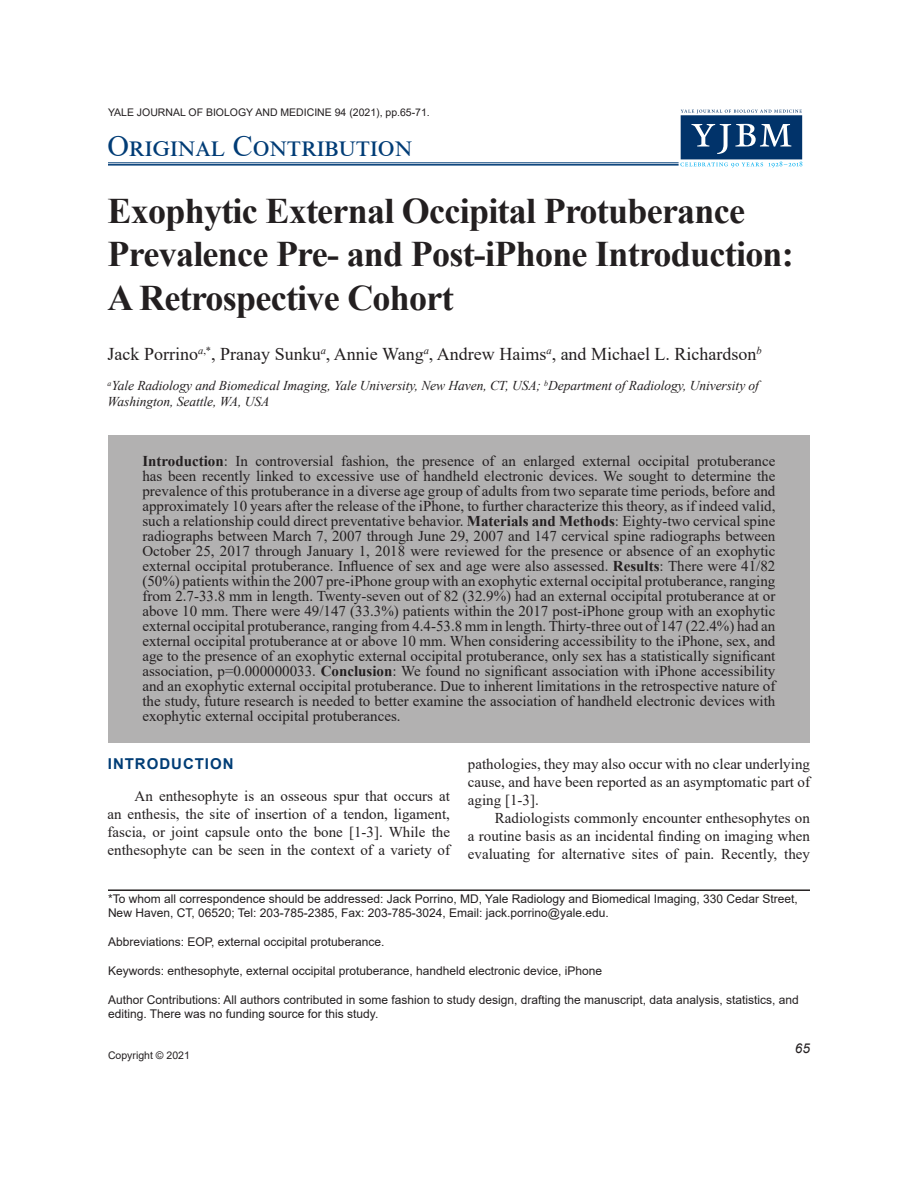
<style>
.page{position:relative;width:918px;height:1188px;background:#fff}
.page>*{position:absolute;margin:0;border:0;box-sizing:border-box;transform-origin:0 0}
.t1{font:700 36px/43.2px "Times New Roman";letter-spacing:-.02em;color:#231f20}
.t2{font:30px "Times New Roman";letter-spacing:.075em;color:#013c76}
.t3{font:18px "Times New Roman";color:#231f20}
.t4{font:15px/15px "Times New Roman";color:#231f20;text-align:justify}
.t5{font:700 15px "Arial";letter-spacing:.065em;color:#003d76}
.t6{font:italic 13.5px/16.2px "Times New Roman";letter-spacing:-.005em;color:#231f20}
.t7{font:italic 13.5px "Arial";color:#231f20}
.t8{font:12px/14.4px "Arial";color:#231f20}
.t9{font:10.5px "Arial";color:#231f20}
.s1{font-weight:700}
</style>
<div class="page">
<svg style="left:680px;top:110px;width:122px;height:58px"></svg>
<hr style="left:108px;top:163px;width:571px;height:1px;background:#013c76">
<hr style="left:108px;top:164px;width:571px;height:2px;background:#013c76">
<div style="left:108px;top:435px;width:702px;height:307px;background:#b2b1b1"></div>
<hr style="left:108px;top:889px;width:702px;height:2px;background:#231f20">
<p class="t9" style="left:108px;top:105px;width:323px">YALE JOURNAL OF BIOLOGY AND MEDICINE 94 (2021), pp.65-71.</p>
<h2 class="t2" style="left:108px;top:124px;width:304px">Original Contribution</h2>
<h1 class="t1" style="left:108px;top:188px;width:688px">Exophytic External Occipital Protuberance<br>Prevalence Pre- and Post-iPhone Introduction:<br>A Retrospective Cohort</h1>
<p class="t3" style="left:108px;top:342px;width:656px">Jack Porrino<sup>a</sup><sup>,*</sup>, Pranay Sunku<sup>a</sup>, Annie Wang<sup>a</sup>, Andrew Haims<sup>a</sup>, and Michael L. Richardson<sup>b</sup></p>
<p class="t6" style="left:108px;top:377px;width:653px"><sup>a</sup>Yale Radiology and Biomedical Imaging, Yale University, New Haven, CT, USA; <sup>b</sup>Department of Radiology, University of<br>Washington, Seattle, WA, USA</p>
<p class="t4" style="left:142px;top:453px;width:635px"><span class="s1">Introduction</span>: In controversial fashion, the presence of an enlarged external occipital protuberance has been recently linked to excessive use of handheld electronic devices. We sought to determine the prevalence of this protuberance in a diverse age group of adults from two separate time periods, before and approximately 10 years after the release of the iPhone, to further characterize this theory, as if indeed valid, such a relationship could direct preventative behavior. <span class="s1">Materials and Methods</span>: Eighty-two cervical spine radiographs between March 7, 2007 through June 29, 2007 and 147 cervical spine radiographs between October 25, 2017 through January 1, 2018 were reviewed for the presence or absence of an exophytic external occipital protuberance. Influence of sex and age were also assessed. <span class="s1">Results</span>: There were 41/82 (50%) patients within the 2007 pre-iPhone group with an exophytic external occipital protuberance, ranging from 2.7-33.8 mm in length. Twenty-seven out of 82 (32.9%) had an external occipital protuberance at or above 10 mm. There were 49/147 (33.3%) patients within the 2017 post-iPhone group with an exophytic external occipital protuberance, ranging from 4.4-53.8 mm in length. Thirty-three out of 147 (22.4%) had an external occipital protuberance at or above 10 mm. When considering accessibility to the iPhone, sex, and age to the presence of an exophytic external occipital protuberance, only sex has a statistically significant association, p=0.000000033. <span class="s1">Conclusion</span>: We found no significant association with iPhone accessibility and an exophytic external occipital protuberance. Due to inherent limitations in the retrospective nature of the study, future research is needed to better examine the association of handheld electronic devices with exophytic external occipital protuberances.</p>
<p class="t5" style="left:108px;top:753px;width:127px">INTRODUCTION</p>
<p class="t4" style="left:108px;top:786px;width:344px;line-height:18px;text-indent:27px">An enthesophyte is an osseous spur that occurs at an enthesis, the site of insertion of a tendon, ligament, fascia, or joint capsule onto the bone [1-3]. While the enthesophyte can be seen in the context of a variety of</p>
<p class="t4" style="left:468px;top:754px;width:344px;line-height:18px">pathologies, they may also occur with no clear underlying cause, and have been reported as an asymptomatic part of aging [1-3].</p>
<p class="t4" style="left:468px;top:808px;width:344px;line-height:18px;text-indent:27px">Radiologists commonly encounter enthesophytes on a routine basis as an incidental finding on imaging when evaluating for alternative sites of pain. Recently, they</p>
<p class="t8" style="left:108px;top:891px;width:691px">*To whom all correspondence should be addressed: Jack Porrino, MD, Yale Radiology and Biomedical Imaging, 330 Cedar Street,<br>New Haven, CT, 06520; Tel: 203-785-2385, Fax: 203-785-3024, Email: jack.porrino@yale.edu.</p>
<p class="t8" style="left:108px;top:935px;width:278px">Abbreviations: EOP, external occipital protuberance.</p>
<p class="t8" style="left:108px;top:963px;width:496px">Keywords: enthesophyte, external occipital protuberance, handheld electronic device, iPhone</p>
<p class="t8" style="left:108px;top:992px;width:693px">Author Contributions: All authors contributed in some fashion to study design, drafting the manuscript, data analysis, statistics, and editing. There was no funding source for this study.</p>
<p class="t9" style="left:108px;top:1048px;width:83px">Copyright © 2021</p>
<p class="t7" style="left:795px;top:1040px;width:17px">65</p>
</div>
